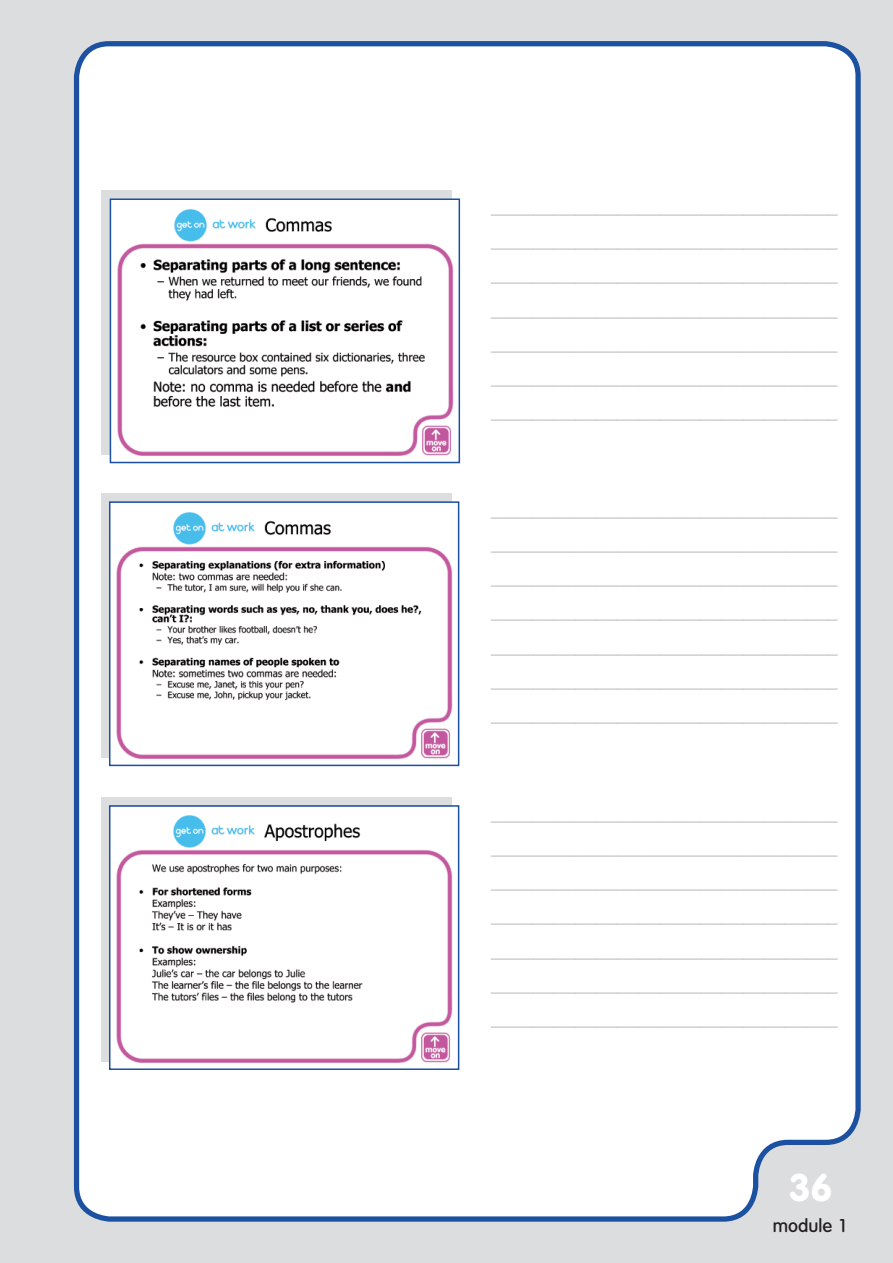
<style>
.page{position:relative;width:893px;height:1263px;background:#dcdddf}
.page>*{position:absolute;margin:0;border:0;box-sizing:border-box;transform-origin:0 0}
.t1{font:700 37.5px "Volkswagen";color:#fff}
.t2{font:700 21px/34.2px "Gill Sans";color:#bcbdc0;text-align:justify}
.t3{font:500 18px "Volkswagen";color:#231f20}
</style>
<div class="page">
<div style="left:73px;top:41px;width:788px;height:1181px;background:#fff"></div>
<div style="left:102px;top:190px;width:350px;height:265px;background:#dcdddf"></div>
<img style="left:113px;top:201px;width:344px;height:259px">
<div style="left:110px;top:198px;width:350px;height:265px;border:2px solid #1a509f"></div>
<div style="left:101px;top:493px;width:350px;height:265px;background:#dcdddf"></div>
<img style="left:112px;top:504px;width:344px;height:259px">
<div style="left:109px;top:501px;width:350px;height:265px;border:2px solid #1a509f"></div>
<div style="left:101px;top:797px;width:350px;height:265px;background:#dcdddf"></div>
<img style="left:112px;top:808px;width:344px;height:259px">
<div style="left:109px;top:805px;width:350px;height:265px;border:2px solid #1a509f"></div>
<p class="t2" style="left:491px;top:190px;width:348px">_________________________________ _________________________________ _________________________________ _________________________________ _________________________________ _________________________________ _________________________________</p>
<p class="t2" style="left:491px;top:493px;width:348px">_________________________________ _________________________________ _________________________________ _________________________________ _________________________________ _________________________________ _________________________________</p>
<p class="t2" style="left:491px;top:797px;width:348px">_________________________________ _________________________________ _________________________________ _________________________________ _________________________________ _________________________________ _________________________________</p>
<h1 class="t1" style="left:788px;top:1166px;width:46px">36</h1>
<p class="t3" style="left:773px;top:1215px;width:77px">module 1</p>
</div>
